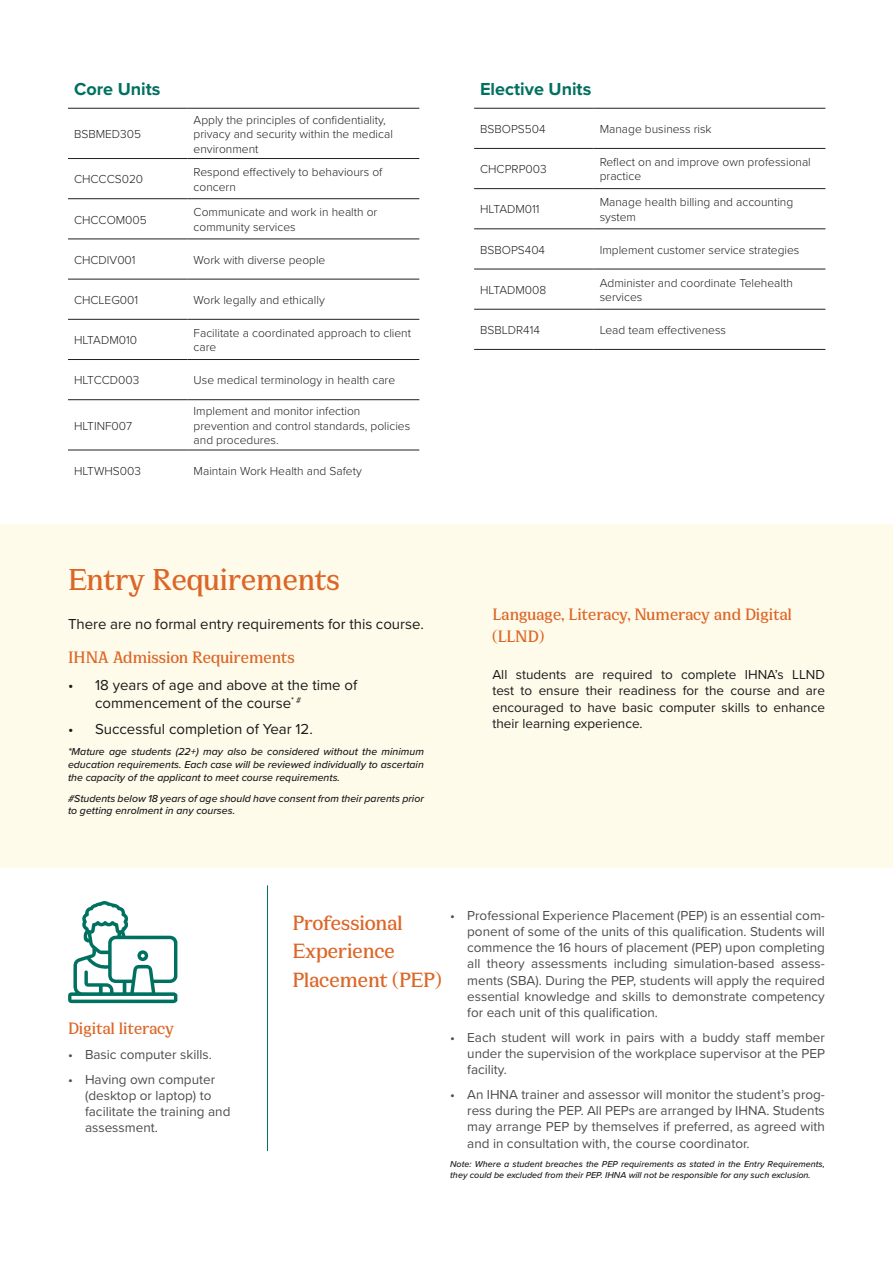
<style>
.page{position:relative;width:893px;height:1263px;background:#fff}
.page>*{position:absolute;margin:0;border:0;box-sizing:border-box;transform-origin:0 0}
.heading{font:700 33px "Cirka";color:#dc6627}
.heading-2{font:700 22.5px/28.5px "Cirka";color:#dc6627}
.heading-3{font:700 18px/21.6px "Cirka";letter-spacing:-.005em;color:#dc6627}
.BodyText{font:700 18px "Proxima Nova";color:#017060}
.BodyText-2{font:15px/18px "Proxima Nova";color:#1a1a1a}
.t1{font:13.5px/16.2px "Proxima Nova";color:#4d4d4f;text-align:justify}
.BodyText-3{font:13.5px/16.2px "Proxima Nova";color:#1a1a1a;text-align:justify}
.BodyText-4{font:300 12px/14.4px "Proxima Nova";color:#231f20}
.BodyText-5{font:italic 500 10.5px/12.6px "Proxima Nova";color:#1a1a1a;text-align:justify}
.BodyText-6{font:italic 500 9px/10.8px "Proxima Nova";color:#1a1a1a}
</style>
<div class="page">
<div style="left:0;top:524px;width:893px;height:343px;background:#fffbeb"></div>
<svg style="left:68px;top:901px;width:109px;height:102px"></svg>
<hr style="left:267px;top:885px;width:1px;height:266px;background:#00705f">
<hr style="left:68px;top:108px;width:120px;height:1px;background:#231f20">
<hr style="left:188px;top:108px;width:231px;height:1px;background:#231f20">
<hr style="left:68px;top:158px;width:120px;height:1px;background:#231f20">
<hr style="left:188px;top:158px;width:231px;height:1px;background:#231f20">
<hr style="left:68px;top:198px;width:120px;height:1px;background:#231f20">
<hr style="left:188px;top:198px;width:231px;height:1px;background:#231f20">
<hr style="left:68px;top:239px;width:120px;height:1px;background:#231f20">
<hr style="left:188px;top:239px;width:231px;height:1px;background:#231f20">
<hr style="left:68px;top:279px;width:120px;height:1px;background:#231f20">
<hr style="left:188px;top:279px;width:231px;height:1px;background:#231f20">
<hr style="left:68px;top:319px;width:120px;height:1px;background:#231f20">
<hr style="left:188px;top:319px;width:231px;height:1px;background:#231f20">
<hr style="left:68px;top:359px;width:120px;height:1px;background:#231f20">
<hr style="left:188px;top:359px;width:231px;height:1px;background:#231f20">
<hr style="left:68px;top:399px;width:120px;height:1px;background:#231f20">
<hr style="left:188px;top:399px;width:231px;height:1px;background:#231f20">
<hr style="left:68px;top:450px;width:120px;height:1px;background:#231f20">
<hr style="left:188px;top:450px;width:231px;height:1px;background:#231f20">
<hr style="left:474px;top:108px;width:120px;height:1px;background:#231f20">
<hr style="left:594px;top:108px;width:231px;height:1px;background:#231f20">
<hr style="left:474px;top:148px;width:120px;height:1px;background:#231f20">
<hr style="left:594px;top:148px;width:231px;height:1px;background:#231f20">
<hr style="left:474px;top:188px;width:120px;height:1px;background:#231f20">
<hr style="left:594px;top:188px;width:231px;height:1px;background:#231f20">
<hr style="left:474px;top:229px;width:120px;height:1px;background:#231f20">
<hr style="left:594px;top:229px;width:231px;height:1px;background:#231f20">
<hr style="left:474px;top:269px;width:120px;height:1px;background:#231f20">
<hr style="left:594px;top:269px;width:231px;height:1px;background:#231f20">
<hr style="left:474px;top:309px;width:120px;height:1px;background:#231f20">
<hr style="left:594px;top:309px;width:231px;height:1px;background:#231f20">
<hr style="left:474px;top:349px;width:120px;height:1px;background:#231f20">
<hr style="left:594px;top:349px;width:231px;height:1px;background:#231f20">
<p class="BodyText" style="left:74px;top:76px;width:88px">Core Units</p>
<p class="BodyText-4" style="left:74px;top:126px;width:69px">BSBMED305</p>
<p class="BodyText-4" style="left:194px;top:112px;width:201px">Apply the principles of confidentiality, privacy and security within the medical environment</p>
<p class="BodyText-4" style="left:74px;top:171px;width:71px">CHCCCS020</p>
<p class="BodyText-4" style="left:194px;top:164px;width:190px">Respond effectively to behaviours of concern</p>
<p class="BodyText-4" style="left:74px;top:212px;width:74px">CHCCOM005</p>
<p class="BodyText-4" style="left:194px;top:204px;width:185px">Communicate and work in health or community services</p>
<p class="BodyText-4" style="left:74px;top:252px;width:63px">CHCDIV001</p>
<p class="BodyText-4" style="left:194px;top:252px;width:133px">Work with diverse people</p>
<p class="BodyText-4" style="left:74px;top:292px;width:66px">CHCLEG001</p>
<p class="BodyText-4" style="left:194px;top:292px;width:133px">Work legally and ethically</p>
<p class="BodyText-4" style="left:74px;top:332px;width:65px">HLTADM010</p>
<p class="BodyText-4" style="left:194px;top:325px;width:219px">Facilitate a coordinated approach to client care</p>
<p class="BodyText-4" style="left:74px;top:372px;width:67px">HLTCCD003</p>
<p class="BodyText-4" style="left:194px;top:372px;width:203px">Use medical terminology in health care</p>
<p class="BodyText-4" style="left:74px;top:418px;width:60px">HLTINF007</p>
<p class="BodyText-4" style="left:194px;top:403px;width:218px">Implement and monitor infection prevention and control standards, policies and procedures.</p>
<p class="BodyText-4" style="left:74px;top:463px;width:68px">HLTWHS003</p>
<p class="BodyText-4" style="left:194px;top:463px;width:170px">Maintain Work Health and Safety</p>
<p class="heading" style="left:68px;top:559px;width:273px">Entry Requirements</p>
<p class="BodyText-2" style="left:68px;top:614px;width:357px">There are no formal entry requirements for this course.</p>
<p class="heading-3" style="left:68px;top:647px;width:228px">IHNA Admission Requirements</p>
<p class="BodyText-2" style="left:95px;top:675px;width:264px;text-indent:-27px">• 18 years of age and above at the time of commencement of the course<sup>*</sup> <sup>#</sup></p>
<p class="BodyText-2" style="left:68px;top:720px;width:246px">• Successful completion of Year 12.</p>
<p class="BodyText-5" style="left:68px;top:745px;width:357px">*Mature age students (22+) may also be considered without the minimum education requirements. Each case will be reviewed individually to ascertain the capacity of the applicant to meet course requirements.</p>
<p class="BodyText-5" style="left:68px;top:791px;width:357px">#Students below 18 years of age should have consent from their parents prior to getting enrolment in any courses.</p>
<p class="BodyText" style="left:480px;top:76px;width:113px">Elective Units</p>
<p class="BodyText-4" style="left:480px;top:121px;width:67px">BSBOPS504</p>
<p class="BodyText-4" style="left:600px;top:121px;width:113px">Manage business risk</p>
<p class="BodyText-4" style="left:480px;top:161px;width:68px">CHCPRP003</p>
<p class="BodyText-4" style="left:600px;top:154px;width:213px">Reflect on and improve own professional practice</p>
<p class="BodyText-4" style="left:480px;top:202px;width:61px">HLTADM011</p>
<p class="BodyText-4" style="left:600px;top:194px;width:195px">Manage health billing and accounting system</p>
<p class="BodyText-4" style="left:480px;top:242px;width:66px">BSBOPS404</p>
<p class="BodyText-4" style="left:600px;top:242px;width:201px">Implement customer service strategies</p>
<p class="BodyText-4" style="left:480px;top:282px;width:68px">HLTADM008</p>
<p class="BodyText-4" style="left:600px;top:275px;width:195px">Administer and coordinate Telehealth services</p>
<p class="BodyText-4" style="left:480px;top:322px;width:61px">BSBLDR414</p>
<p class="BodyText-4" style="left:600px;top:322px;width:128px">Lead team effectiveness</p>
<p class="heading-3" style="left:492px;top:604px;width:301px">Language, Literacy, Numeracy and Digital (LLND)</p>
<p class="BodyText-3" style="left:492px;top:666px;width:334px">All students are required to complete IHNA’s LLND test to ensure their readiness for the course and are encouraged to have basic computer skills to enhance their learning experience.</p>
<p class="heading-3" style="left:68px;top:1017px;width:108px">Digital literacy</p>
<p class="t1" style="left:68px;top:1046px;width:145px">• Basic computer skills.</p>
<p class="t1" style="left:85px;top:1070px;width:147px;text-align:left;text-indent:-17px">• Having own computer (desktop or laptop) to facilitate the training and assessment.</p>
<p class="heading-2" style="left:293px;top:908px;width:151px">Professional<br>Experience<br>Placement (PEP)</p>
<p class="t1" style="left:467px;top:907px;width:359px;text-indent:-17px">• Professional Experience Placement (PEP) is an essential com&shy;ponent of some of the units of this qualification. Students will commence the 16 hours of placement (PEP) upon completing all theory assessments including simulation-based assess&shy;ments (SBA). During the PEP, students will apply the required essential knowledge and skills to demonstrate competency for each unit of this qualification.</p>
<p class="t1" style="left:467px;top:1028px;width:359px;text-indent:-17px">• Each student will work in pairs with a buddy staff member under the supervision of the workplace supervisor at the PEP facility.</p>
<p class="t1" style="left:467px;top:1086px;width:359px;text-indent:-17px">• An IHNA trainer and assessor will monitor the student’s prog&shy;ress during the PEP. All PEPs are arranged by IHNA. Students may arrange PEP by themselves if preferred, as agreed with and in consultation with, the course coordinator.</p>
<p class="BodyText-6" style="left:450px;top:1158px;width:376px">Note: Where a student breaches the PEP requirements as stated in the Entry Requirements, they could be excluded from their PEP. IHNA will not be responsible for any such exclusion.</p>
</div>
